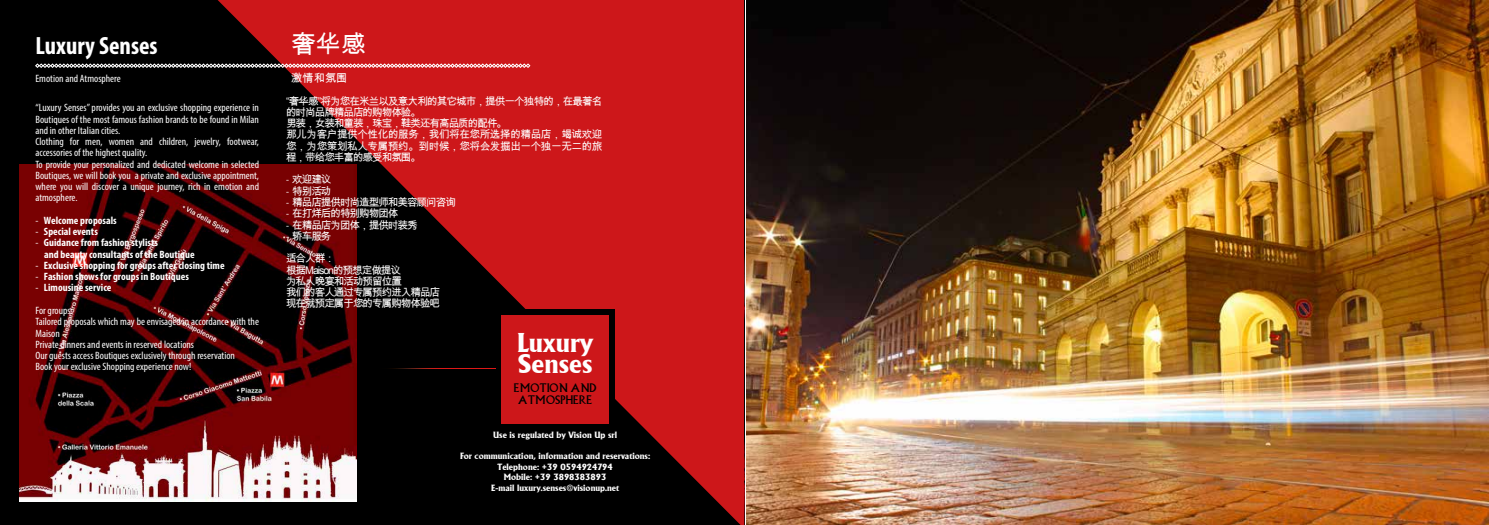
<style>
.page{position:relative;width:1489px;height:525px;background:#fff}
.page>*{position:absolute;margin:0;border:0;box-sizing:border-box;transform-origin:0 0}
.t1{font:800 26.5px "Alberta";color:#fff}
.t2{font:700 condensed 25px "Myriad Pro";color:#fff}
.t3{font:25px "Arial Unicode MS";color:#fff}
.t4{font:11.38px/12.6px "Alberta";color:#000;text-align:center}
.t5{font:11.25px "Arial Unicode MS";color:#fff}
.t6{font:condensed 10.62px/11.2px "Myriad Pro";color:#fff}
.t7{font:10.62px/11.2px "Arial Unicode MS";letter-spacing:-.1em;color:#fff}
.t8{font:700 condensed 10.62px/11.2px "Myriad Pro";color:#fff}
.t9{font:800 8.88px/10.6px "Alberta";color:#fff;text-align:center}
.s1{font-weight:400}
.s2{font-family:"Myriad Pro";font-stretch:condensed}
</style>
<div class="page">
<div style="left:0;top:0;width:744px;height:524px;background:#000"></div>
<svg style="left:218px;top:0;width:526px;height:524px;fill:#cd171a"></svg>
<div style="left:496px;top:309px;width:118px;height:120px;background:#000"></div>
<div style="left:501px;top:315px;width:107px;height:108px;background:#cd171a"></div>
<img style="left:20px;top:164px;width:336px;height:337px">
<svg style="left:35px;top:64px;width:495px;height:4px;background:#bf9a9b"></svg>
<hr style="left:744px;top:0;width:1px;height:524px;background:#000">
<img style="left:744px;top:256px;width:1px;height:268px">
<img style="left:746px;top:0;width:742px;height:524px">
<h2 class="t2" style="left:35px;top:30px;width:124px">Luxury Senses</h2>
<h2 class="t3" style="left:291px;top:26px;width:76px">奢华感</h2>
<p class="t5" style="left:291px;top:69px;width:58px">激情和氛围</p>
<p class="t6" style="left:35px;top:73px;width:87px">Emotion and Atmosphere</p>
<p class="t6" style="left:35px;top:102px;width:225px">“Luxury Senses” provides you an exclusive shopping experience in Boutiques of the most famous fashion brands to be found in Milan and in other Italian cities.<br>Clothing for men, women and children, jewelry, footwear, accessories of the highest quality.<br>To provide your personalized and dedicated welcome in selected Boutiques, we will book you a private and exclusive appointment, where you will discover a unique journey, rich in emotion and atmosphere.</p>
<p class="t8" style="left:35px;top:214px;width:83px"><span class="s1">-</span> Welcome proposals</p>
<p class="t8" style="left:35px;top:226px;width:64px"><span class="s1">-</span> Special events</p>
<p class="t8" style="left:44px;top:237px;width:152px;text-indent:-9px"><span class="s1">-</span> Guidance from fashion stylists<br>and beauty consultants of the Boutique</p>
<p class="t8" style="left:35px;top:259px;width:191px"><span class="s1">-</span> Exclusive shopping for groups after closing time</p>
<p class="t8" style="left:35px;top:270px;width:155px"><span class="s1">-</span> Fashion shows for groups in Boutiques</p>
<p class="t8" style="left:35px;top:276px;width:78px;line-height:22.5px"><span class="s1">-</span> Limousine service<br><span class="s1">For groups:</span></p>
<p class="t6" style="left:35px;top:316px;width:225px">Tailored proposals which may be envisaged in accordance with the Maison<br>Private dinners and events in reserved locations<br>Our guests access Boutiques exclusively through reservation<br>Book your exclusive Shopping experience now!</p>
<p class="t7" style="left:286px;top:95px;width:318px">“奢华感”将为您在米兰以及意大利的其它城市，提供一个独特的，在最著名的时尚品牌精品店的购物体验。<br>男装，女装和童装，珠宝，鞋类还有高品质的配件。<br>那儿为客户提供个性化的服务，我们将在您所选择的精品店，竭诚欢迎您，为您策划私人专属预约。到时候，您将会发掘出一个独一无二的旅程，带给您丰富的感受和氛围。</p>
<p class="t7" style="left:286px;top:174px;width:47px"><span class="s2">-</span> 欢迎建议</p>
<p class="t7" style="left:286px;top:185px;width:47px"><span class="s2">-</span> 特别活动</p>
<p class="t7" style="left:286px;top:196px;width:171px"><span class="s2">-</span> 精品店提供时尚造型师和美容顾问咨询</p>
<p class="t7" style="left:286px;top:207px;width:114px"><span class="s2">-</span> 在打烊后的特别购物团体</p>
<p class="t7" style="left:286px;top:219px;width:133px"><span class="s2">-</span> 在精品店为团体，提供时装秀</p>
<p class="t7" style="left:286px;top:224px;width:50px;line-height:22.5px"><span class="s2">-</span> 轿车服务适合人群：</p>
<p class="t7" style="left:286px;top:264px;width:156px">根据Maison的预想定做提议<br>为私人晚宴和活动预留位置<br>我们的客人通过专属预约进入精品店现在就预定属于您的专属购物体验吧</p>
<h1 class="t1" style="left:517px;top:327px;width:77px">Luxury</h1>
<p class="t4" style="left:514px;top:381px;width:84px">EMOTION AND<br>ATMOSPHERE</p>
<h1 class="t1" style="left:518px;top:348px;width:76px">Senses</h1>
<p class="t9" style="left:493px;top:429px;width:125px">Use is regulated by Vision Up srl</p>
<p class="t9" style="left:460px;top:450px;width:192px">For communication, information and reservations:<br>Telephone: +39 0594924794<br>Mobile: +39 3898383893<br>E-mail luxury.senses@visionup.net</p>
</div>
